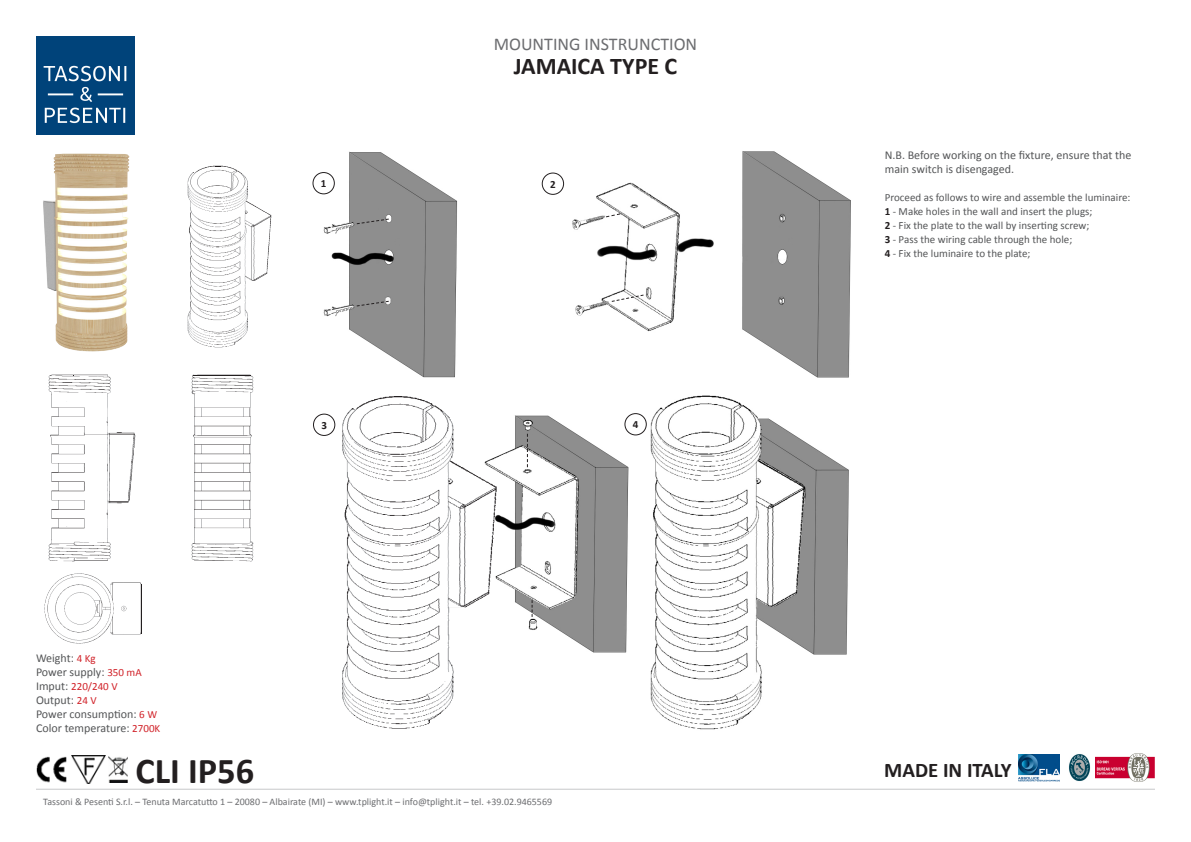
<style>
.page{position:relative;width:1191px;height:842px;background:#fff}
.page>*{position:absolute;margin:0;border:0;box-sizing:border-box;transform-origin:0 0}
.t1{font:700 36.5px "Calibri";color:#231f20}
.t2{font:700 24px "Calibri";color:#231f20}
.t3{font:700 20.8px "Calibri";color:#231f20}
.t4{font:18px "Calibri";color:#6c6d70}
.t5{font:12px/14px "Calibri";color:#545557}
.t6{font:11px "Calibri";color:#545557}
.t7{font:11px "Calibri";color:#d1232a}
.t8{font:700 11px "Calibri";color:#231f20}
.t9{font:10px "Calibri";color:#6c6d70}
.s1{font-size:11px;color:#d1232a}
.s2{font-size:12px;color:#545557}
.s3{font-weight:700;color:#231f20}
</style>
<div class="page">
<img style="left:36px;top:36px;width:98px;height:98px">
<img style="left:37px;top:756px;width:30px;height:27px">
<img style="left:72px;top:756px;width:34px;height:27px">
<img style="left:109px;top:756px;width:18px;height:27px">
<img style="left:1095px;top:754px;width:60px;height:28px">
<hr style="left:36px;top:789px;width:1119px;height:1px;background:#c7c8ca">
<img style="left:1069px;top:754px;width:21px;height:27px">
<img style="left:1018px;top:754px;width:41px;height:28px">
<img style="left:187px;top:166px;width:85px;height:182px">
<img style="left:191px;top:374px;width:63px;height:187px">
<img style="left:193px;top:375px;width:57px;height:1px">
<img style="left:49px;top:375px;width:86px;height:186px">
<img style="left:43px;top:153px;width:87px;height:199px">
<img style="left:45px;top:574px;width:97px;height:70px">
<img style="left:141px;top:585px;width:1px;height:48px">
<img style="left:313px;top:151px;width:144px;height:227px">
<img style="left:713px;top:151px;width:138px;height:227px">
<img style="left:572px;top:182px;width:141px;height:150px">
<img style="left:497px;top:415px;width:132px;height:238px">
<img style="left:342px;top:396px;width:155px;height:333px">
<img style="left:650px;top:395px;width:199px;height:335px">
<div style="left:313px;top:173px;width:21px;height:21px;background:#fff;border-radius:50%"></div>
<div style="left:313px;top:172px;width:21px;height:22px;border:1px solid #231f20;border-radius:50%"></div>
<div style="left:542px;top:173px;width:22px;height:22px;border:1px solid #231f20;border-radius:50%"></div>
<div style="left:313px;top:414px;width:22px;height:22px;border:1px solid #231f20;border-radius:50%"></div>
<div style="left:625px;top:414px;width:21px;height:21px;background:#fff;border-radius:50%"></div>
<div style="left:624px;top:413px;width:22px;height:22px;border:1px solid #231f20;border-radius:50%"></div>
<svg style="left:356px;top:218px;width:34px;height:7px"></svg>
<svg style="left:355px;top:300px;width:35px;height:7px"></svg>
<svg style="left:610px;top:294px;width:34px;height:9px"></svg>
<svg style="left:605px;top:213px;width:16px;height:5px"></svg>
<svg style="left:527px;top:434px;width:1px;height:33px"></svg>
<svg style="left:531px;top:600px;width:1px;height:17px"></svg>
<p class="t4" style="left:494px;top:32px;width:205px">MOUNTING INSTRUNCTION</p>
<p class="t2" style="left:514px;top:51px;width:165px">JAMAICA TYPE C</p>
<p class="t8" style="left:321px;top:177px;width:7px">1</p>
<p class="t8" style="left:550px;top:177px;width:7px">2</p>
<p class="t8" style="left:321px;top:418px;width:7px">3</p>
<p class="t8" style="left:633px;top:418px;width:7px">4</p>
<p class="t5" style="left:36px;top:651px;width:61px">Weight: <span class="s1">4 Kg</span></p>
<p class="t5" style="left:36px;top:665px;width:107px">Power supply: <span class="s1">350 mA</span></p>
<p class="t7" style="left:36px;top:680px;width:83px"><span class="s2">Imput:</span> 220/240 V</p>
<p class="t5" style="left:36px;top:693px;width:62px">Output: <span class="s1">24 V</span></p>
<p class="t5" style="left:36px;top:707px;width:123px">Power consumption: <span class="s1">6 W</span></p>
<p class="t5" style="left:36px;top:721px;width:126px">Color temperature: <span class="s1">2700K</span></p>
<p class="t1" style="left:135px;top:748px;width:120px">CLI IP56</p>
<p class="t9" style="left:43px;top:796px;width:510px">Tassoni &amp; Pesenti S.r.l. – Tenuta Marcatutto 1 – 20080 – Albairate (MI) – www.tplight.it – info@tplight.it – tel. +39.02.9465569</p>
<p class="t5" style="left:884px;top:148px;width:248px">N.B. Before working on the fixture, ensure that the main switch is disengaged.</p>
<p class="t6" style="left:884px;top:191px;width:247px">Proceed as follows to wire and assemble the luminaire:</p>
<p class="t6" style="left:884px;top:205px;width:209px"><span class="s3">1</span> - Make holes in the wall and insert the plugs;</p>
<p class="t6" style="left:884px;top:219px;width:206px"><span class="s3">2</span> - Fix the plate to the wall by inserting screw;</p>
<p class="t6" style="left:884px;top:233px;width:189px"><span class="s3">3</span> - Pass the wiring cable through the hole;</p>
<p class="t6" style="left:884px;top:247px;width:147px"><span class="s3">4</span> - Fix the luminaire to the plate;</p>
<p class="t3" style="left:884px;top:757px;width:129px">MADE IN ITALY</p>
</div>
